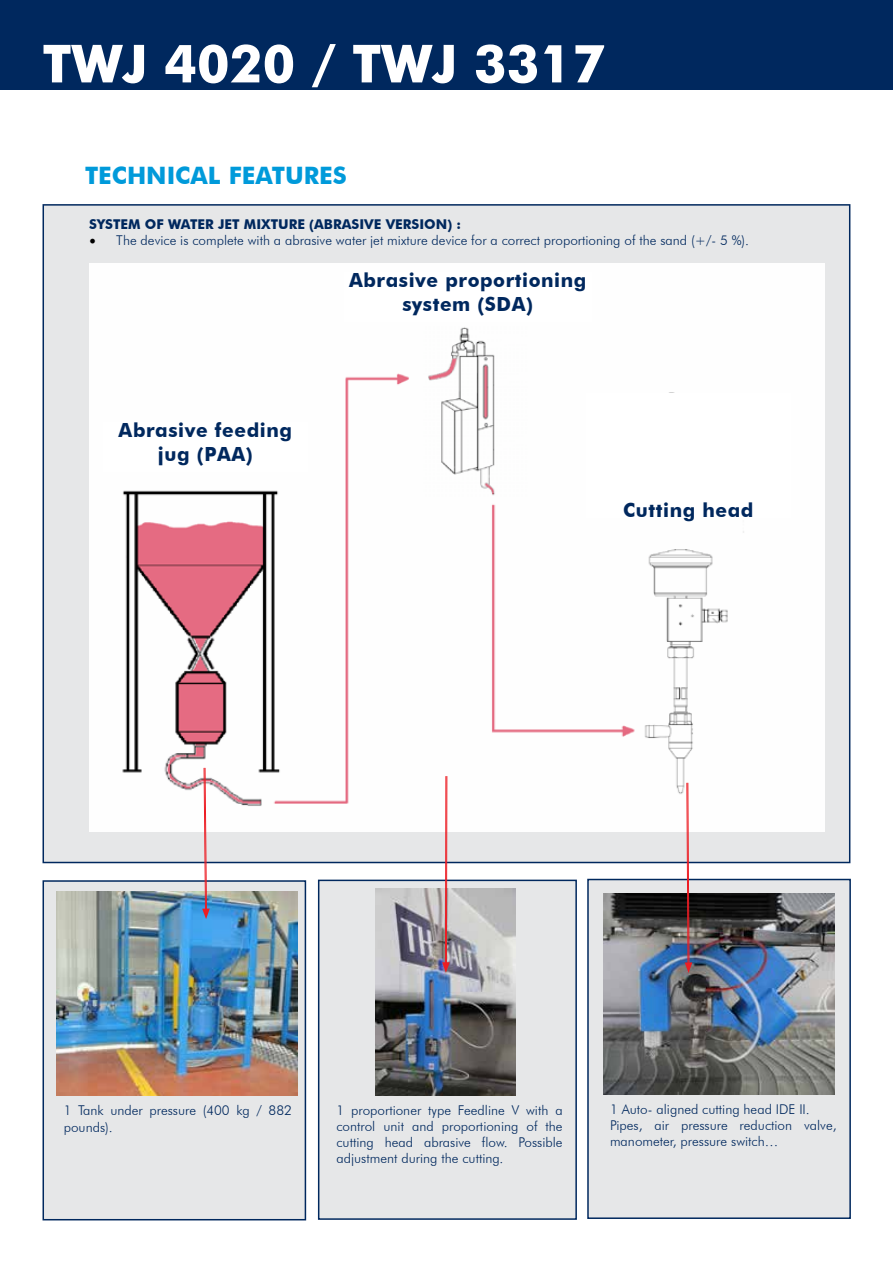
<style>
.page{position:relative;width:893px;height:1263px;background:#fff}
.page>*{position:absolute;margin:0;border:0;box-sizing:border-box;transform-origin:0 0}
.t1{font:700 52.5px "Futura BT";color:#fff}
.t2{font:700 24px "Futura BT";color:#009ada}
.t3{font:700 19.5px/23.4px "Futura BT";letter-spacing:.03em;color:#00285e;text-align:center}
.t4{font:300 13.5px/16.2px "Futura BT";color:#00285e}
.t5{font:700 13.5px "Futura BT";color:#00285e}
.s1{font-family:"Minion Pro";font-weight:400;font-size:18px;color:#000}
</style>
<div class="page">
<div style="left:0;top:0;width:893px;height:90px;background:#00285e"></div>
<div style="left:43px;top:205px;width:807px;height:657px;background:#e6e7e8"></div>
<img style="left:89px;top:263px;width:736px;height:568px">
<div style="left:588px;top:879px;width:262px;height:339px;background:#e6e7e8"></div>
<div style="left:587px;top:879px;width:264px;height:340px;border:2px solid #00285e"></div>
<div style="left:319px;top:880px;width:257px;height:339px;background:#e6e7e8"></div>
<div style="left:318px;top:880px;width:259px;height:340px;border:2px solid #00285e"></div>
<div style="left:43px;top:881px;width:262px;height:339px;background:#e6e7e8"></div>
<div style="left:43px;top:880px;width:263px;height:340px;border:2px solid #00285e"></div>
<img style="left:375px;top:888px;width:141px;height:207px">
<img style="left:604px;top:893px;width:230px;height:201px">
<img style="left:57px;top:891px;width:241px;height:204px">
<hr style="left:446px;top:776px;width:1px;height:188px;background:#ed1d24">
<hr style="left:445px;top:776px;width:1px;height:188px;background:#ed1d24">
<svg style="left:442px;top:962px;width:8px;height:11px"></svg>
<svg style="left:202px;top:767px;width:8px;height:152px"></svg>
<svg style="left:685px;top:782px;width:7px;height:191px"></svg>
<div style="left:103px;top:422px;width:205px;height:50px;background:#fff"></div>
<div style="left:344px;top:273px;width:248px;height:49px;background:#fff"></div>
<div style="left:586px;top:393px;width:205px;height:124px;background:#fff"></div>
<h1 class="t1" style="left:43px;top:32px;width:564px">TWJ 4020 / TWJ 3317</h1>
<h2 class="t2" style="left:85px;top:161px;width:263px">Technical features</h2>
<p class="t5" style="left:89px;top:216px;width:101px">SYSTE M OF WATER</p>
<p class="t5" style="left:218px;top:216px;width:9px">JET</p>
<p class="t5" style="left:244px;top:216px;width:22px">MIXTURE</p>
<p class="t5" style="left:309px;top:216px;width:153px">(Abrasive Version) :</p>
<p class="t4" style="left:89px;top:232px;width:661px"><span class="s1">•</span> The device is complete with a abrasive water jet mixture device for a correct proportioning of the sand (+/- 5 %).</p>
<h3 class="t3" style="left:119px;top:418px;width:175px">Abrasive feeding jug (PAA)</h3>
<h3 class="t3" style="left:349px;top:269px;width:239px">Abrasive proportioning system (SDA)</h3>
<h3 class="t3" style="left:623px;top:498px;width:132px">Cutting head</h3>
<p class="t4" style="left:64px;top:1102px;width:230px">1 Tank under pressure (400 kg / 882 pounds).</p>
<p class="t4" style="left:336px;top:1102px;width:228px;text-align:justify">1 proportioner type Feedline V with a control unit and proportioning of the cutting head abrasive flow. Possible adjustment during the cutting.</p>
<p class="t4" style="left:610px;top:1101px;width:228px">1 Auto- aligned cutting head IDE II.<br>Pipes, air pressure reduction valve, manometer, pressure switch…</p>
</div>
